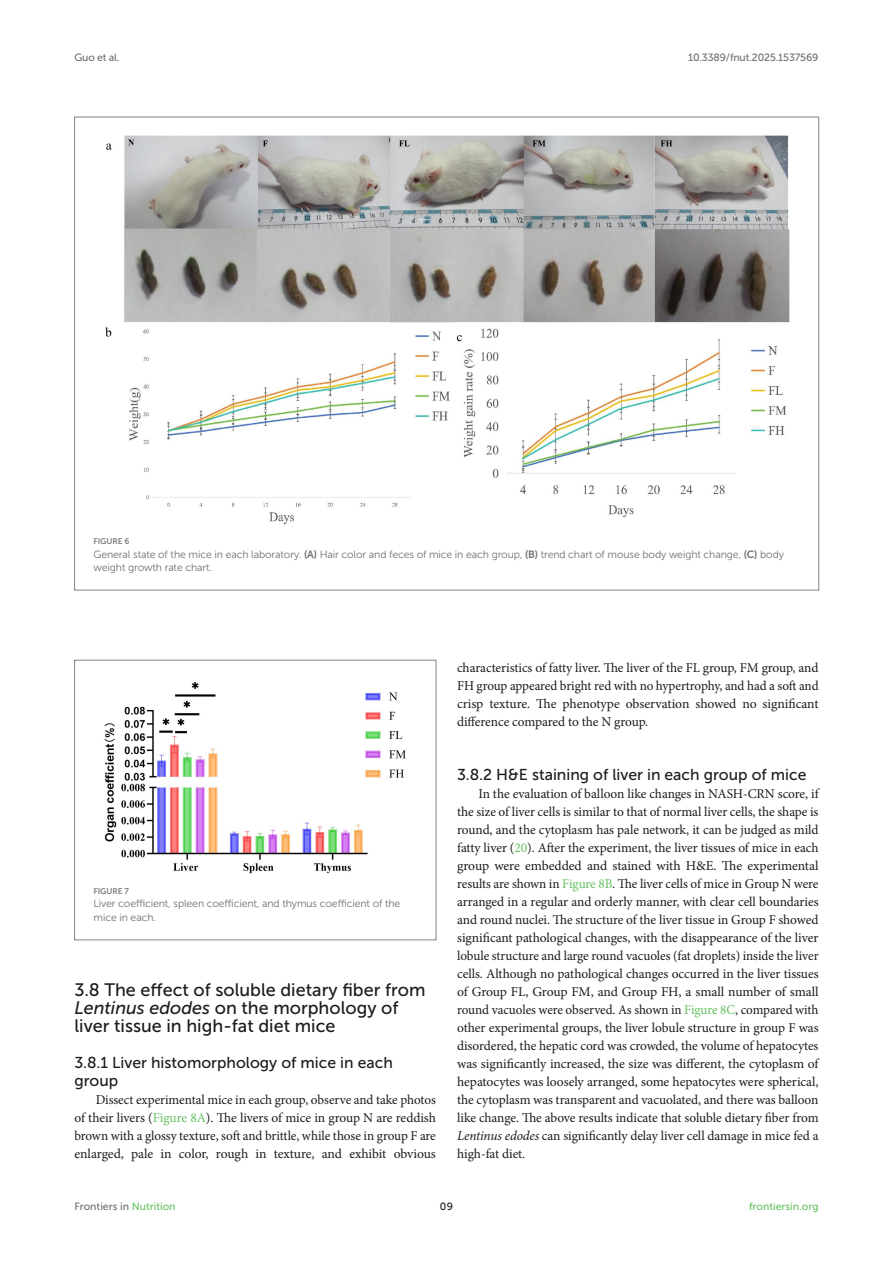
<style>
.page{position:relative;width:893px;height:1263px;background:#fff}
.page>*{position:absolute;margin:0;border:0;box-sizing:border-box;transform-origin:0 0}
.HEAD_2{font:18px/18px "Museo Sans 500";color:#1b1c1b}
.HEAD_3_after_HEAD_2{font:15.75px/18px "Museo Sans 500";color:#1b1c1b}
.HEAD_3{font:15.75px "Museo Sans 500";color:#1b1c1b}
.TEXT{font:13.5px/18px "Minion Pro";letter-spacing:-.005em;color:#1b1c1b;text-align:justify}
.FIG_LEG{font:10.5px/13.5px "Museo Sans 300";letter-spacing:-.01em;color:#706f70}
.t1{font:10.5px "Museo Sans 500";letter-spacing:-.015em;color:#706f70}
.t2{font:10.5px "Museo Sans 500";color:#65c161}
.t3{font:10.5px "Museo Sans 500";color:#1b1c1b}
.FIG_HD{font:8.25px "Museo Sans 700";letter-spacing:-.01em;color:#7e7f7f}
.s1{font-family:"Museo Sans 700"}
.s2{font-style:italic}
.s3{color:#65c161}
</style>
<div class="page">
<img style="left:104px;top:682px;width:302px;height:192px">
<div style="left:74px;top:660px;width:362px;height:280px;border:1px solid #808285"></div>
<img style="left:105px;top:136px;width:685px;height:389px">
<p class="t1" style="left:74px;top:51px;width:47px">Guo et al.</p>
<p class="t1" style="left:688px;top:51px;width:132px">10.3389/fnut.2025.1537569</p>
<p class="FIG_HD" style="left:94px;top:537px;width:37px">FIGURE 6</p>
<p class="FIG_LEG" style="left:94px;top:547px;width:692px">General state of the mice in each laboratory. <span class="s1">(A)</span> Hair color and feces of mice in each group, <span class="s1">(B)</span> trend chart of mouse body weight change, <span class="s1">(C)</span> body weight growth rate chart.</p>
<p class="FIG_HD" style="left:94px;top:886px;width:37px">FIGURE 7</p>
<p class="FIG_LEG" style="left:94px;top:897px;width:308px">Liver coefficient, spleen coefficient, and thymus coefficient of the mice in each.</p>
<p class="HEAD_2" style="left:74px;top:981px;width:353px">3.8 The effect of soluble dietary fiber from<br><span class="s2">Lentinus edodes</span> on the morphology of liver tissue in high-fat diet mice</p>
<p class="HEAD_3_after_HEAD_2" style="left:74px;top:1054px;width:320px">3.8.1 Liver histomorphology of mice in each group</p>
<p class="TEXT" style="left:74px;top:1091px;width:363px;text-indent:21px">Dissect experimental mice in each group, observe and take photos of their livers (<span class="s3">Figure 8A</span>). The livers of mice in group N are reddish brown with a glossy texture, soft and brittle, while those in group F are enlarged, pale in color, rough in texture, and exhibit obvious</p>
<p class="TEXT" style="left:457px;top:659px;width:363px">characteristics of fatty liver. The liver of the FL group, FM group, and FH group appeared bright red with no hypertrophy, and had a soft and crisp texture. The phenotype observation showed no significant difference compared to the N group.</p>
<p class="HEAD_3" style="left:457px;top:766px;width:351px">3.8.2 H&amp;E staining of liver in each group of mice</p>
<p class="TEXT" style="left:457px;top:785px;width:363px;text-indent:21px">In the evaluation of balloon like changes in NASH-CRN score, if the size of liver cells is similar to that of normal liver cells, the shape is round, and the cytoplasm has pale network, it can be judged as mild fatty liver (<span class="s3">20</span>). After the experiment, the liver tissues of mice in each group were embedded and stained with H&amp;E. The experimental results are shown in <span class="s3">Figure 8B</span>. The liver cells of mice in Group N were arranged in a regular and orderly manner, with clear cell boundaries and round nuclei. The structure of the liver tissue in Group F showed significant pathological changes, with the disappearance of the liver lobule structure and large round vacuoles (fat droplets) inside the liver cells. Although no pathological changes occurred in the liver tissues of Group FL, Group FM, and Group FH, a small number of small round vacuoles were observed. As shown in <span class="s3">Figure 8C</span>, compared with other experimental groups, the liver lobule structure in group F was disordered, the hepatic cord was crowded, the volume of hepatocytes was significantly increased, the size was different, the cytoplasm of hepatocytes was loosely arranged, some hepatocytes were spherical, the cytoplasm was transparent and vacuolated, and there was balloon like change. The above results indicate that soluble dietary fiber from <span class="s2">Lentinus edodes</span> can significantly delay liver cell damage in mice fed a high-fat diet.</p>
<p class="t1" style="left:74px;top:1200px;width:103px">Frontiers in <span class="s3">Nutrition</span></p>
<p class="t3" style="left:440px;top:1200px;width:15px">09</p>
<p class="t2" style="left:749px;top:1200px;width:71px">frontiersin.org</p>
</div>
